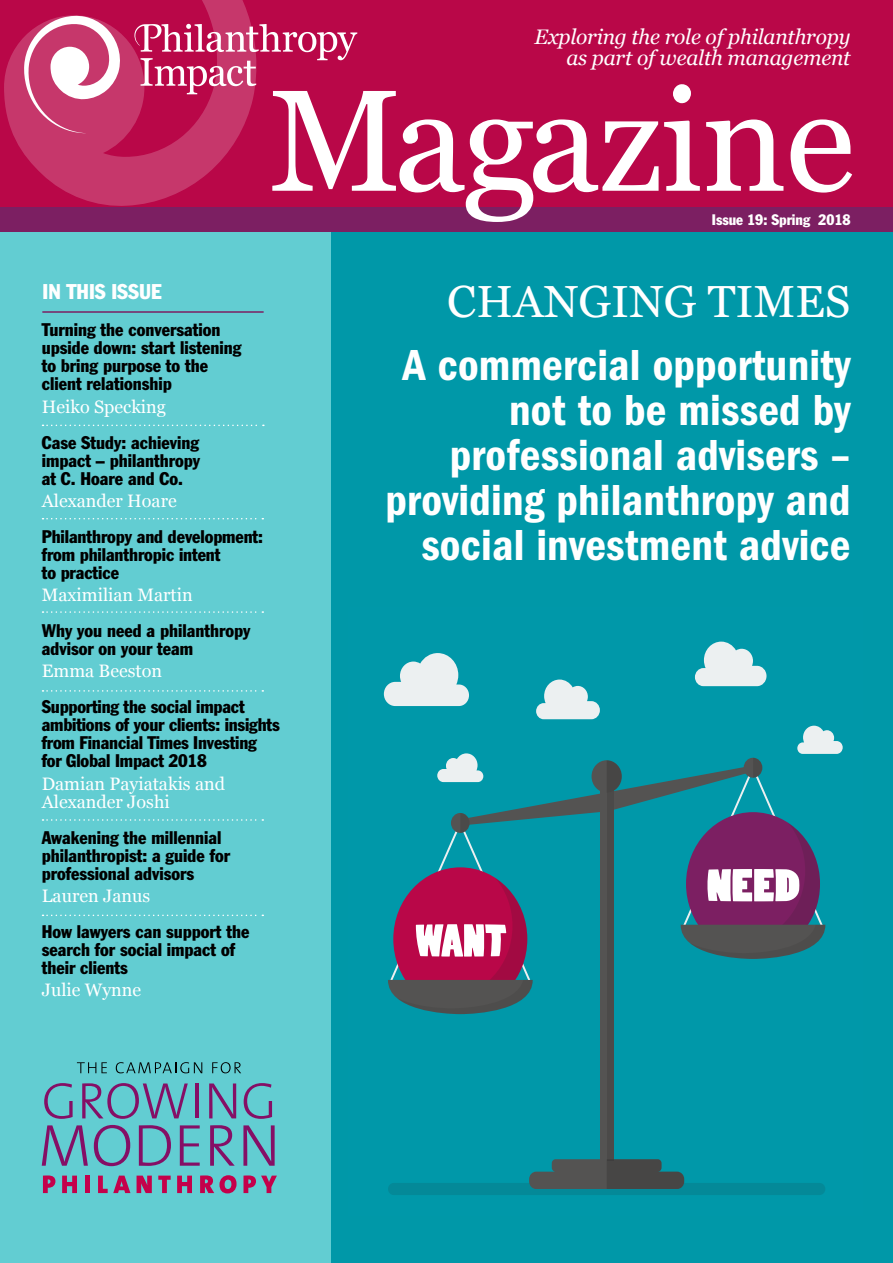
<style>
.page{position:relative;width:893px;height:1263px;background:#fff}
.page>*{position:absolute;margin:0;border:0;box-sizing:border-box;transform-origin:0 0}
.t1{font:144px "Georgia";letter-spacing:-.01em;color:#fff}
.t2{font:45px/45px "ITC Franklin Gothic Std Dm Cd";letter-spacing:.005em;color:#fff;text-align:right}
.t3{font:45px "Georgia";letter-spacing:.005em;color:#fff}
.t4{font:italic 21px/21px "Georgia";letter-spacing:-.01em;color:#fff;text-align:right}
.t5{font:condensed 21px "Franklin Gothic";color:#fff}
.t6{font:condensed 18px/18px "Franklin Gothic";color:#000}
.t7{font:18px/18px "Georgia";color:#fff}
.t8{font:condensed 15px "Franklin Gothic";color:#fff}
</style>
<div class="page">
<div style="left:0;top:225px;width:332px;height:1038px;background:#62cdd2"></div>
<div style="left:332px;top:225px;width:561px;height:1038px;background:#0098a8"></div>
<div style="left:0;top:0;width:893px;height:207px;background:#b90748"></div>
<svg style="left:4px;top:0;width:250px;height:206px;fill:#c53469"></svg>
<div style="left:0;top:207px;width:893px;height:25px;background:#7c1f62"></div>
<svg style="left:24px;top:16px;width:98px;height:117px;background:#d66f95"></svg>
<svg style="left:134px;top:24px;width:223px;height:70px"></svg>
<svg style="left:43px;top:425px;width:221px;height:1px"></svg>
<hr style="left:42px;top:311px;width:222px;height:2px;background:#7c1f62">
<svg style="left:43px;top:518px;width:220px;height:1px"></svg>
<svg style="left:43px;top:690px;width:220px;height:2px"></svg>
<svg style="left:43px;top:611px;width:220px;height:2px"></svg>
<svg style="left:43px;top:819px;width:220px;height:2px"></svg>
<svg style="left:43px;top:914px;width:220px;height:2px"></svg>
<svg style="left:77px;top:1062px;width:30px;height:11px"></svg>
<svg style="left:116px;top:1062px;width:86px;height:11px"></svg>
<svg style="left:212px;top:1062px;width:29px;height:11px"></svg>
<svg style="left:44px;top:1083px;width:29px;height:36px"></svg>
<svg style="left:82px;top:1083px;width:106px;height:36px"></svg>
<hr style="left:195px;top:1083px;width:3px;height:35px;background:#850f66">
<svg style="left:209px;top:1083px;width:27px;height:35px"></svg>
<svg style="left:244px;top:1083px;width:28px;height:36px"></svg>
<svg style="left:42px;top:1125px;width:46px;height:41px"></svg>
<svg style="left:94px;top:1125px;width:36px;height:41px"></svg>
<svg style="left:139px;top:1125px;width:32px;height:41px"></svg>
<svg style="left:180px;top:1125px;width:20px;height:41px"></svg>
<svg style="left:210px;top:1125px;width:25px;height:41px"></svg>
<svg style="left:243px;top:1125px;width:32px;height:41px"></svg>
<svg style="left:43px;top:1175px;width:12px;height:18px"></svg>
<svg style="left:62px;top:1175px;width:15px;height:18px"></svg>
<div style="left:85px;top:1175px;width:5px;height:18px;background:#c4014b"></div>
<svg style="left:98px;top:1175px;width:32px;height:18px"></svg>
<svg style="left:137px;top:1175px;width:15px;height:18px"></svg>
<svg style="left:158px;top:1175px;width:13px;height:18px"></svg>
<svg style="left:177px;top:1175px;width:15px;height:18px"></svg>
<svg style="left:200px;top:1175px;width:37px;height:18px"></svg>
<svg style="left:243px;top:1175px;width:34px;height:18px"></svg>
<div style="left:388px;top:1183px;width:437px;height:12px;background:#048998;border-radius:6px"></div>
<svg style="left:536px;top:679px;width:64px;height:40px"></svg>
<svg style="left:695px;top:642px;width:71px;height:44px"></svg>
<svg style="left:384px;top:653px;width:85px;height:53px"></svg>
<div style="left:600px;top:776px;width:13px;height:385px;background:#545352"></div>
<div style="left:607px;top:776px;width:6px;height:385px;background:#4b4a49"></div>
<svg style="left:529px;top:1159px;width:155px;height:30px;background:#425658"></svg>
<svg style="left:388px;top:726px;width:455px;height:288px"></svg>
<p class="t4" style="left:535px;top:27px;width:317px">Exploring the role of philanthropy as part of wealth management</p>
<h1 class="t1" style="left:269px;top:54px;width:588px">Magazine</h1>
<p class="t8" style="left:712px;top:211px;width:140px">Issue 19: Spring 2018</p>
<p class="t5" style="left:43px;top:279px;width:121px">IN THIS ISSUE</p>
<h2 class="t3" style="left:447px;top:274px;width:405px">CHANGING TIMES</h2>
<h2 class="t2" style="left:386px;top:343px;width:466px">A commercial opportunity not to be missed by professional advisers – providing philanthropy and social investment advice</h2>
<p class="t6" style="left:42px;top:321px;width:201px">Turning the conversation upside down: start listening to bring purpose to the client relationship</p>
<p class="t7" style="left:42px;top:398px;width:126px">Heiko Specking</p>
<p class="t6" style="left:42px;top:433px;width:160px;text-align:justify">Case Study: achieving impact – philanthropy at C. Hoare and Co.</p>
<p class="t7" style="left:42px;top:492px;width:136px">Alexander Hoare</p>
<p class="t6" style="left:42px;top:527px;width:223px">Philanthropy and development: from philanthropic intent<br>to practice</p>
<p class="t7" style="left:42px;top:586px;width:152px">Maximilian Martin</p>
<p class="t6" style="left:42px;top:622px;width:210px">Why you need a philanthropy advisor on your team</p>
<p class="t7" style="left:42px;top:663px;width:122px">Emma Beeston</p>
<p class="t6" style="left:42px;top:698px;width:239px">Supporting the social impact ambitions of your clients: insights from Financial Times Investing for Global Impact 2018</p>
<p class="t7" style="left:42px;top:775px;width:185px">Damian Payiatakis and<br>Alexander Joshi</p>
<p class="t6" style="left:42px;top:828px;width:190px">Awakening the millennial philanthropist: a guide for professional advisors</p>
<p class="t7" style="left:42px;top:887px;width:110px">Lauren Janus</p>
<p class="t6" style="left:42px;top:922px;width:209px">How lawyers can support the search for social impact of their clients</p>
<p class="t7" style="left:42px;top:981px;width:101px">Julie Wynne</p>
</div>
